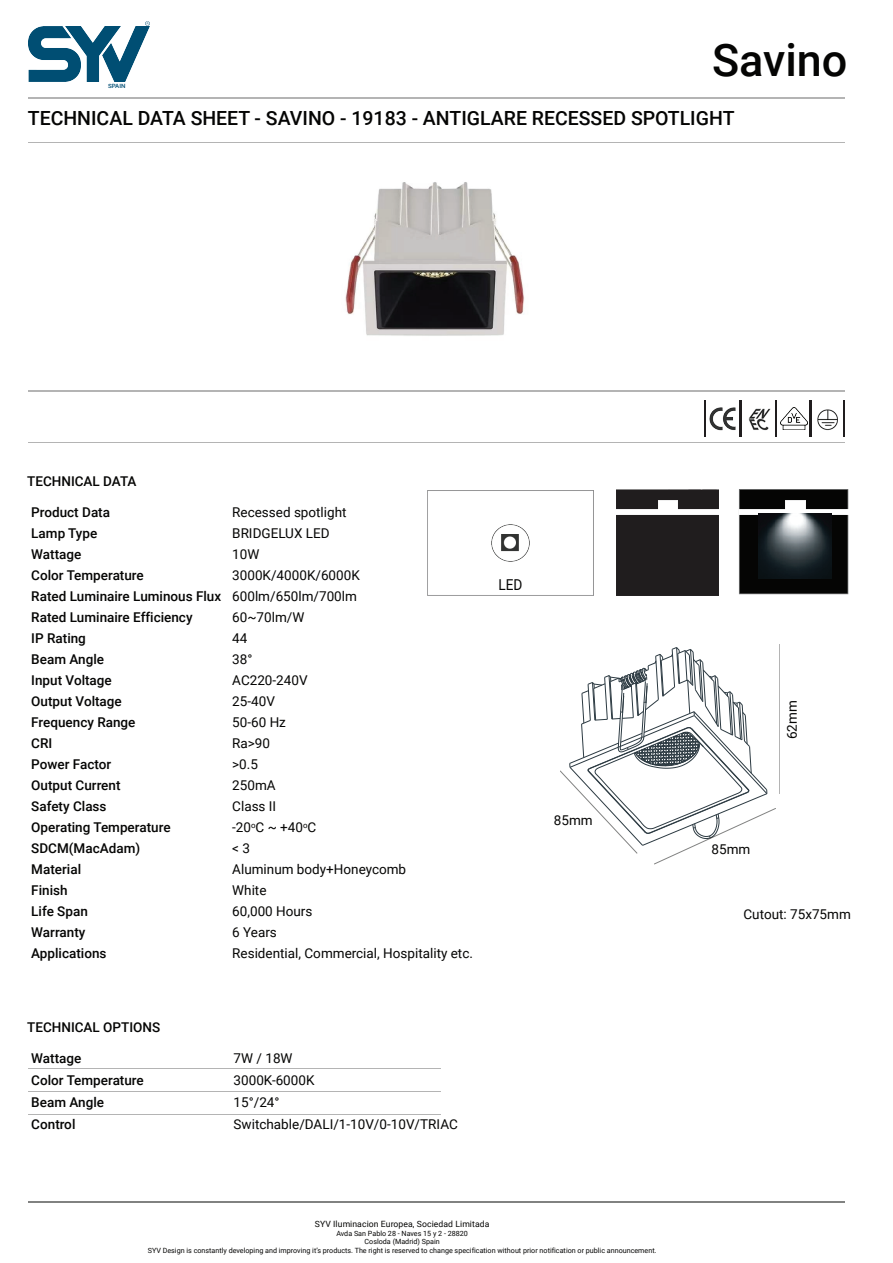
<style>
.page{position:relative;width:893px;height:1263px;background:#fff}
.page>*{position:absolute;margin:0;border:0;box-sizing:border-box;transform-origin:0 0}
.t1{font:500 45px "Roboto";color:#050504}
.t2{font:500 19.5px "Roboto";color:#050504}
.t3{font:15px "Roboto";color:#050504;scale:.91 1}
.t4{font:500 13.5px/21px "Roboto";color:#050504}
.t5{font:13.5px/21px "Roboto";color:#050504}
.t6{font:8.55px "Roboto";letter-spacing:.01em;color:#050504}
.t7{font:7.2px/8.6px "Roboto";color:#050504;text-align:center}
.t8{font:500 5.85px "Roboto";color:#004e74;scale:1.07 1}
</style>
<div class="page">
<img style="left:779px;top:644px;width:1px;height:149px">
<img style="left:710px;top:407px;width:26px;height:24px">
<img style="left:780px;top:408px;width:27px;height:21px">
<img style="left:748px;top:408px;width:23px;height:23px">
<img style="left:740px;top:401px;width:1px;height:36px">
<img style="left:775px;top:401px;width:1px;height:36px">
<img style="left:810px;top:401px;width:1px;height:36px">
<img style="left:843px;top:401px;width:1px;height:36px">
<img style="left:704px;top:401px;width:1px;height:36px">
<img style="left:817px;top:409px;width:21px;height:22px">
<img style="left:120px;top:26px;width:30px;height:56px">
<img style="left:80px;top:26px;width:40px;height:56px">
<img style="left:29px;top:26px;width:51px;height:56px">
<svg style="left:146px;top:21px;width:4px;height:4px"></svg>
<div style="left:617px;top:490px;width:101px;height:105px;background:#201d1e"></div>
<img style="left:617px;top:509px;width:101px;height:5px">
<img style="left:658px;top:501px;width:20px;height:9px">
<svg style="left:739px;top:489px;width:109px;height:105px;background:#0d0d0c"></svg>
<img style="left:427px;top:491px;width:167px;height:105px">
<img style="left:740px;top:509px;width:108px;height:5px">
<img style="left:786px;top:501px;width:19px;height:9px">
<img style="left:492px;top:525px;width:37px;height:37px">
<img style="left:758px;top:514px;width:74px;height:65px">
<img style="left:345px;top:182px;width:179px;height:154px">
<svg style="left:560px;top:647px;width:216px;height:217px"></svg>
<h1 class="t1" style="left:712px;top:28px;width:137px">Savino</h1>
<h2 class="t2" style="left:28px;top:105px;width:708px">TECHNICAL DATA SHEET - SAVINO - 19183 - ANTIGLARE RECESSED SPOTLIGHT</h2>
<p class="t8" style="left:108px;top:82px;width:18px">SPAIN</p>
<p class="t4" style="left:27px;top:470px;width:111px">TECHNICAL DATA</p>
<p class="t4" style="left:31px;top:501px;width:191px">Product Data<br>Lamp Type<br>Wattage<br>Color Temperature<br>Rated Luminaire Luminous Flux<br>Rated Luminaire Efficiency<br>IP Rating<br>Beam Angle<br>Input Voltage<br>Output Voltage<br>Frequency Range<br>CRI<br>Power Factor<br>Output Current<br>Safety Class<br>Operating Temperature<br>SDCM(MacAdam)<br>Material<br>Finish<br>Life Span<br>Warranty<br>Applications</p>
<p class="t5" style="left:232px;top:501px;width:242px">Recessed spotlight<br>BRIDGELUX LED<br>10W<br>3000K/4000K/6000K<br>600lm/650lm/700lm<br>60~70lm/W<br>44<br>38°<br>AC220-240V<br>25-40V<br>50-60 Hz<br>Ra&gt;90<br>&gt;0.5<br>250mA<br>Class II<br>-20<sup>o</sup>C ~ +40<sup>o</sup>C<br>&lt; 3<br>Aluminum body+Honeycomb<br>White<br>60,000 Hours<br>6 Years<br>Residential, Commercial, Hospitality etc.</p>
<p class="t4" style="left:27px;top:1016px;width:135px">TECHNICAL OPTIONS</p>
<p class="t4" style="left:31px;top:1047px;width:114px;line-height:21.8px">Wattage<br>Color Temperature<br>Beam Angle<br>Control</p>
<p class="t5" style="left:234px;top:1047px;width:226px;line-height:21.8px">7W / 18W<br>3000K-6000K<br>15°/24°<br>Switchable/DALI/1-10V/0-10V/TRIAC</p>
<p class="t3" style="left:498px;top:574px;width:28px">LED</p>
<p class="t5" style="left:554px;top:809px;width:40px">85mm</p>
<p class="t6" style="left:315px;top:1218px;width:176px">SYV Iluminacion Europea, Sociedad Limitada</p>
<p class="t7" style="left:148px;top:1228px;width:510px">Avda San Pablo 28 - Naves 15 y 2 - 28820<br>Cosloda (Madrid) Spain<br>SYV Design is constantly developing and improving it’s products. The right is reserved to change specification without prior notification or public announcement.</p>
<p class="t5" style="left:781px;top:739px;width:40px;rotate:-90deg">62mm</p>
<p class="t5" style="left:712px;top:838px;width:40px">85mm</p>
<p class="t5" style="left:743px;top:903px;width:109px">Cutout: 75x75mm</p>
</div>
